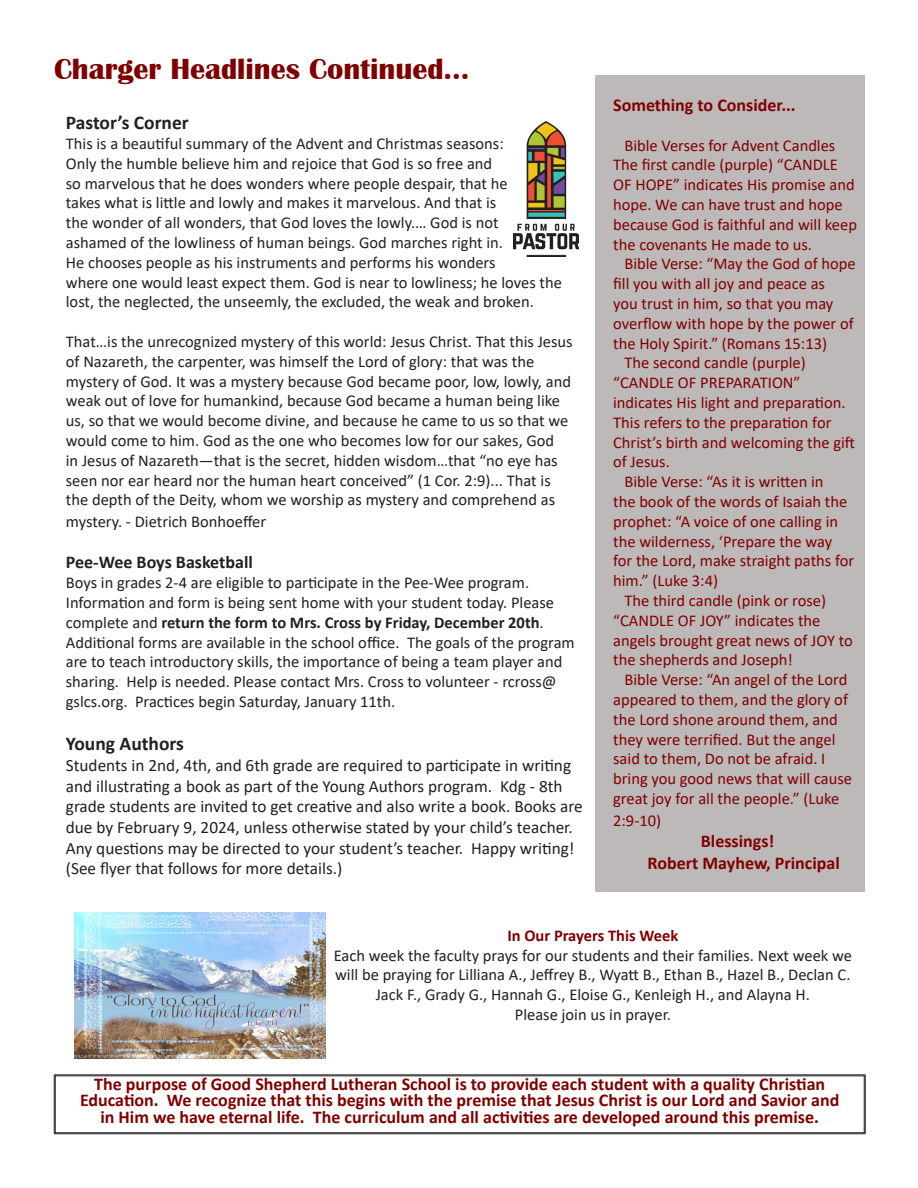
<style>
.page{position:relative;width:918px;height:1188px;background:#fff}
.page>*{position:absolute;margin:0;border:0;box-sizing:border-box;transform-origin:0 0}
.t1{font:700 30px "Britannic";color:#800000}
.t2{font:700 19.5px "Calibri";color:#231f20}
.t3{font:700 18px/16.5px "Calibri";color:#800000;text-align:center}
.t4{font:700 18px "Calibri";color:#231f20}
.t5{font:17.25px/20.7px "Calibri";color:#231f20}
.t6{font:16.5px/19.8px "Calibri";color:#231f20}
.t7{font:16.5px/19.8px "Calibri";color:#800000}
.s1{font-weight:700}
.s2{font-weight:700;color:#800000}
</style>
<div class="page">
<div style="left:595px;top:76px;width:270px;height:816px;background:#bdb9b9"></div>
<div style="left:54px;top:1075px;width:811px;height:59px;border:1px solid #231f20"></div>
<div style="left:55px;top:1076px;width:810px;height:57px;border:1px solid #231f20"></div>
<img style="left:513px;top:122px;width:65px;height:135px">
<img style="left:75px;top:913px;width:250px;height:146px">
<p class="t1" style="left:54px;top:52px;width:417px">Charger Headlines Continued...</p>
<p class="t2" style="left:66px;top:109px;width:124px">Pastor’s Corner</p>
<p class="t6" style="left:66px;top:133px;width:498px">This is a beautiful summary of the Advent and Christmas seasons:<br>Only the humble believe him and rejoice that God is so free and<br>so marvelous that he does wonders where people despair, that he<br>takes what is little and lowly and makes it marvelous. And that is<br>the wonder of all wonders, that God loves the lowly.… God is not ashamed of the lowliness of human beings. God marches right in.<br>He chooses people as his instruments and performs his wonders<br>where one would least expect them. God is near to lowliness; he loves the lost, the neglected, the unseemly, the excluded, the weak and broken.</p>
<p class="t6" style="left:66px;top:331px;width:508px">That…is the unrecognized mystery of this world: Jesus Christ. That this Jesus of Nazareth, the carpenter, was himself the Lord of glory: that was the mystery of God. It was a mystery because God became poor, low, lowly, and weak out of love for humankind, because God became a human being like us, so that we would become divine, and because he came to us so that we would come to him. God as the one who becomes low for our sakes, God<br>in Jesus of Nazareth—that is the secret, hidden wisdom…that “no eye has seen nor ear heard nor the human heart conceived” (1 Cor. 2:9)... That is the depth of the Deity, whom we worship as mystery and comprehend as</p>
<p class="t6" style="left:66px;top:511px;width:202px">mystery. - Dietrich Bonhoeffer</p>
<p class="t4" style="left:66px;top:550px;width:189px">Pee-Wee Boys Basketball</p>
<p class="t6" style="left:66px;top:572px;width:510px">Boys in grades 2-4 are eligible to participate in the Pee-Wee program.<br>Information and form is being sent home with your student today. Please complete and <span class="s1">return the form to Mrs. Cross by Friday, December 20th</span>.<br>Additional forms are available in the school office. The goals of the program are to teach introductory skills, the importance of being a team player and sharing. Help is needed. Please contact Mrs. Cross to volunteer - rcross@ gslcs.org. Practices begin Saturday, January 11th.</p>
<p class="t2" style="left:66px;top:730px;width:120px">Young Authors</p>
<p class="t5" style="left:66px;top:754px;width:519px">Students in 2nd, 4th, and 6th grade are required to participate in writing and illustrating a book as part of the Young Authors program. Kdg - 8th grade students are invited to get creative and also write a book. Books are due by February 9, 2024, unless otherwise stated by your child’s teacher.<br>Any questions may be directed to your student’s teacher. Happy writing! (See flyer that follows for more details.)</p>
<p class="t3" style="left:613px;top:96px;width:184px">Something to Consider...</p>
<p class="t7" style="left:624px;top:135px;width:213px">Bible Verses for Advent Candles</p>
<p class="t7" style="left:613px;top:155px;width:245px">The first candle (purple) “CANDLE<br>OF HOPE” indicates His promise and hope. We can have trust and hope because God is faithful and will keep the covenants He made to us.</p>
<p class="t7" style="left:613px;top:254px;width:244px;text-indent:11px">Bible Verse: “May the God of hope fill you with all joy and peace as<br>you trust in him, so that you may overflow with hope by the power of the Holy Spirit.” (Romans 15:13)</p>
<p class="t7" style="left:613px;top:353px;width:243px;text-indent:11px">The second candle (purple) “CANDLE OF PREPARATION” indicates His light and preparation.<br>This refers to the preparation for<br>Christ’s birth and welcoming the gift of Jesus.</p>
<p class="t7" style="left:624px;top:471px;width:201px">Bible Verse: “As it is written in</p>
<p class="t7" style="left:613px;top:491px;width:236px">the book of the words of Isaiah the</p>
<p class="t7" style="left:613px;top:511px;width:226px">prophet: “A voice of one calling in</p>
<p class="t7" style="left:613px;top:531px;width:221px">the wilderness, ‘Prepare the way</p>
<p class="t7" style="left:613px;top:551px;width:243px">for the Lord, make straight paths for</p>
<p class="t7" style="left:613px;top:570px;width:106px">him.” (Luke 3:4)</p>
<p class="t7" style="left:624px;top:590px;width:203px">The third candle (pink or rose)</p>
<p class="t7" style="left:613px;top:610px;width:209px">“CANDLE OF JOY” indicates the</p>
<p class="t7" style="left:613px;top:630px;width:241px">angels brought great news of JOY to</p>
<p class="t7" style="left:613px;top:650px;width:181px">the shepherds and Joseph!</p>
<p class="t7" style="left:613px;top:669px;width:240px;text-indent:11px">Bible Verse: “An angel of the Lord appeared to them, and the glory of the Lord shone around them, and they were terrified. But the angel said to them, Do not be afraid. I bring you good news that will cause great joy for all the people.” (Luke</p>
<p class="t7" style="left:613px;top:810px;width:49px">2:9-10)</p>
<p class="t3" style="left:701px;top:833px;width:75px">Blessings!</p>
<p class="t3" style="left:648px;top:854px;width:194px">Robert Mayhew, Principal</p>
<p class="t6" style="left:334px;top:925px;width:520px;text-align:center"><span class="s2">In Our Prayers This Week<br></span>Each week the faculty prays for our students and their families. Next week we will be praying for Lilliana A., Jeffrey B., Wyatt B., Ethan B., Hazel B., Declan C.</p>
<p class="t6" style="left:376px;top:984px;width:436px">Jack F., Grady G., Hannah G., Eloise G., Kenleigh H., and Alayna H.</p>
<p class="t6" style="left:515px;top:1004px;width:158px">Please join us in prayer.</p>
<p class="t3" style="left:80px;top:1075px;width:761px">The purpose of Good Shepherd Lutheran School is to provide each student with a quality Christian<br>Education. We recognize that this begins with the premise that Jesus Christ is our Lord and Savior and in Him we have eternal life. The curriculum and all activities are developed around this premise.</p>
</div>
